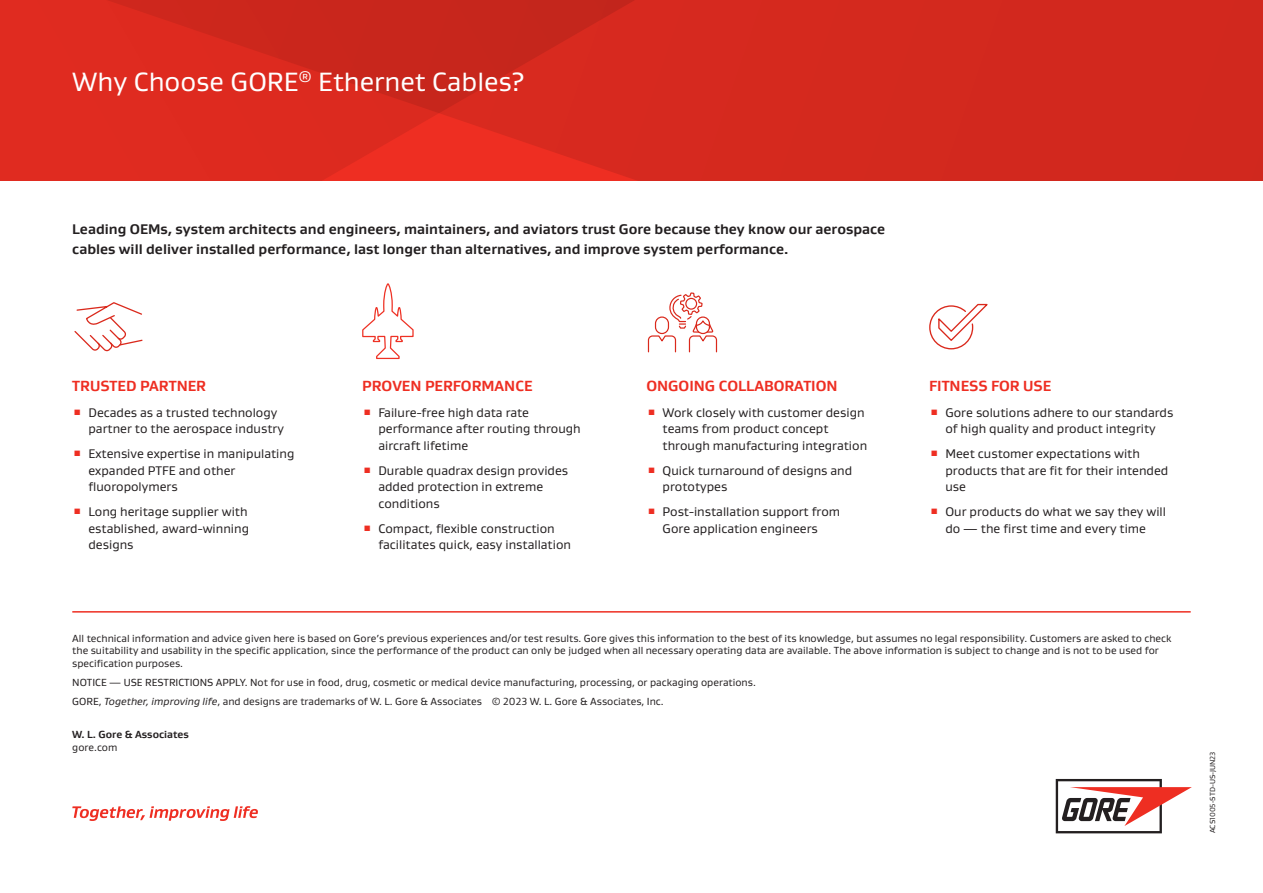
<style>
.page{position:relative;width:1263px;height:893px;background:#fff}
.page>*{position:absolute;margin:0;border:0;box-sizing:border-box;transform-origin:0 0}
.t1{font:27px "Gore Gustan";color:#fff}
.t2{font:700 15px "Gore Gustan";color:#ee2e22}
.t3{font:700 14.25px/19.5px "Gore Gustan";color:#231f20}
.t4{font:12.75px/16.5px "Gore Gustan";color:#231f20}
.Legal_Text_7_8_5{font:10.5px/12.8px "Gore Gustan";color:#231f20}
.Contact_Address_7_8{font:700 10.5px "Gore Gustan";color:#231f20}
.Contact_Address_7_8-2{font:10.5px "Gore Gustan";color:#231f20}
.t5{font:7.5px "Gore Gustan";color:#231f20}
.s1{font-style:italic}
</style>
<div class="page">
<svg style="left:1056px;top:779px;width:136px;height:54px"></svg>
<svg style="left:72px;top:806px;width:186px;height:15px"></svg>
<hr style="left:72px;top:611px;width:1119px;height:2px;background:#ee2e22">
<svg style="left:0;top:0;width:1263px;height:181px;background:#d6291e"></svg>
<svg style="left:362px;top:283px;width:52px;height:76px"></svg>
<svg style="left:74px;top:302px;width:69px;height:49px"></svg>
<svg style="left:929px;top:304px;width:59px;height:45px"></svg>
<svg style="left:648px;top:292px;width:69px;height:60px"></svg>
<p class="t1" style="left:72px;top:64px;width:454px">Why Choose GORE<sup>®</sup> Ethernet Cables?</p>
<p class="t3" style="left:72px;top:219px;width:814px">Leading OEMs, system architects and engineers, maintainers, and aviators trust Gore because they know our aerospace cables will deliver installed performance, last longer than alternatives, and improve system performance.</p>
<p class="t2" style="left:72px;top:376px;width:135px">TRUSTED PARTNER</p>
<p class="t4" style="left:88px;top:404px;width:197px;text-indent:-16px"><sup>▪</sup> Decades as a trusted technology partner to the aerospace industry</p>
<p class="t4" style="left:88px;top:445px;width:207px;text-indent:-16px"><sup>▪</sup> Extensive expertise in manipulating expanded PTFE and other fluoropolymers</p>
<p class="t4" style="left:88px;top:503px;width:162px;text-align:justify;text-indent:-16px"><sup>▪</sup> Long heritage supplier with established, award-winning designs</p>
<p class="t2" style="left:362px;top:376px;width:172px">PROVEN PERFORMANCE</p>
<p class="t4" style="left:378px;top:404px;width:204px;text-indent:-16px"><sup>▪</sup> Failure-free high data rate performance after routing through aircraft lifetime</p>
<p class="t4" style="left:378px;top:462px;width:191px;text-indent:-16px"><sup>▪</sup> Durable quadrax design provides added protection in extreme conditions</p>
<p class="t4" style="left:378px;top:520px;width:194px;text-indent:-16px"><sup>▪</sup> Compact, flexible construction facilitates quick, easy installation</p>
<p class="t2" style="left:646px;top:376px;width:193px">ONGOING COLLABORATION</p>
<p class="t4" style="left:662px;top:404px;width:206px;text-indent:-16px"><sup>▪</sup> Work closely with customer design teams from product concept through manufacturing integration</p>
<p class="t4" style="left:662px;top:462px;width:191px;text-indent:-16px"><sup>▪</sup> Quick turnaround of designs and prototypes</p>
<p class="t4" style="left:646px;top:503px;width:195px;text-align:center"><sup>▪</sup> Post-installation support from<br>Gore application engineers</p>
<p class="t2" style="left:929px;top:376px;width:124px">FITNESS FOR USE</p>
<p class="t4" style="left:929px;top:404px;width:246px;text-align:center"><sup>▪</sup> Gore solutions adhere to our standards of high quality and product integrity</p>
<p class="t4" style="left:945px;top:445px;width:225px;text-indent:-16px"><sup>▪</sup> Meet customer expectations with products that are fit for their intended use</p>
<p class="t4" style="left:929px;top:503px;width:238px;text-align:center"><sup>▪</sup> Our products do what we say they will do — the first time and every time</p>
<p class="Legal_Text_7_8_5" style="left:72px;top:631px;width:1101px">All technical information and advice given here is based on Gore’s previous experiences and/or test results. Gore gives this information to the best of its knowledge, but assumes no legal responsibility. Customers are asked to check the suitability and usability in the specific application, since the performance of the product can only be judged when all necessary operating data are available. The above information is subject to change and is not to be used for specification purposes.</p>
<p class="Legal_Text_7_8_5" style="left:72px;top:676px;width:685px">NOTICE — USE RESTRICTIONS APPLY. Not for use in food, drug, cosmetic or medical device manufacturing, processing, or packaging operations.</p>
<p class="Legal_Text_7_8_5" style="left:72px;top:694px;width:593px">GORE, <span class="s1">Together, improving life</span>, and designs are trademarks of W. L. Gore &amp; Associates © 2023 W. L. Gore &amp; Associates, Inc.</p>
<p class="Contact_Address_7_8" style="left:72px;top:728px;width:118px">W. L. Gore &amp; Associates</p>
<p class="Contact_Address_7_8-2" style="left:72px;top:741px;width:47px">gore.com</p>
<p class="t5" style="left:1208px;top:833px;width:83px;rotate:-90deg">ACS1005-STD-US-JUN23</p>
</div>
